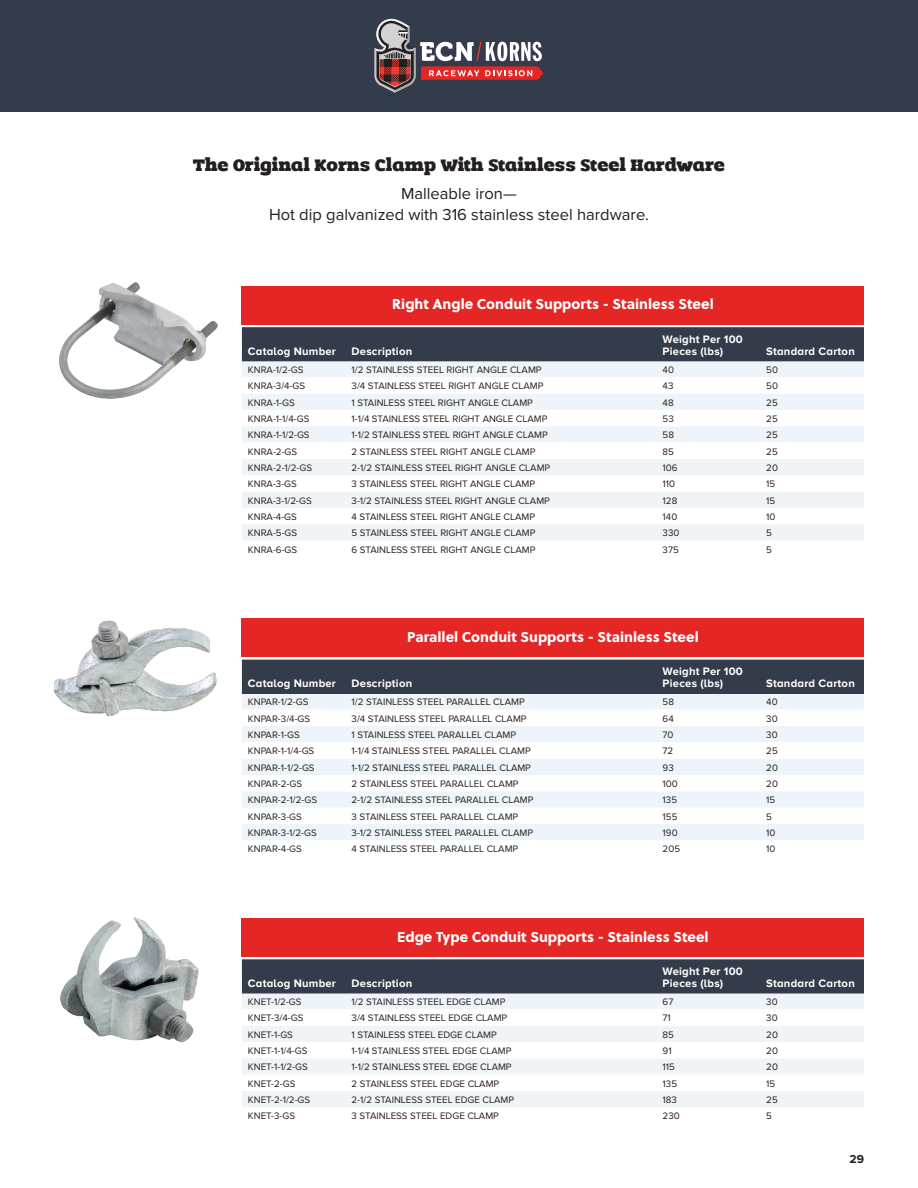
<style>
.page{position:relative;width:918px;height:1188px;background:#fff}
.page>*{position:absolute;margin:0;border:0;box-sizing:border-box;transform-origin:0 0}
.t1{font:18px "Romeral";color:#231f20}
.t2{font:16.5px/21px "Proxima Nova";color:#231f20;text-align:center}
.t3{font:800 14.25px "Soleil";color:#fff}
.t4{font:700 12px "Proxima Nova";color:#231f20}
.t5{font:700 11.25px/12px "Proxima Nova A";letter-spacing:.02em;color:#fff}
.t6{font:9.75px "Proxima Nova";color:#231f20}
</style>
<div class="page">
<div style="left:0;top:0;width:918px;height:112px;background:#343b4b"></div>
<svg style="left:375px;top:19px;width:168px;height:74px"></svg>
<div style="left:242px;top:327px;width:622px;height:35px;background:#343b4b"></div>
<div style="left:242px;top:362px;width:622px;height:15px;background:#eef4f7"></div>
<svg style="left:242px;top:394px;width:622px;height:146px;fill:#eef4f7"></svg>
<div style="left:242px;top:660px;width:622px;height:34px;background:#343b4b"></div>
<div style="left:242px;top:694px;width:622px;height:15px;background:#eef4f7"></div>
<svg style="left:242px;top:726px;width:622px;height:114px;fill:#eef4f7"></svg>
<div style="left:242px;top:959px;width:622px;height:35px;background:#343b4b"></div>
<div style="left:242px;top:994px;width:622px;height:15px;background:#eef4f7"></div>
<svg style="left:242px;top:1026px;width:622px;height:81px;fill:#eef4f7"></svg>
<div style="left:242px;top:286px;width:622px;height:38px;background:#e42625"></div>
<div style="left:242px;top:618px;width:622px;height:39px;background:#e42625"></div>
<div style="left:242px;top:918px;width:622px;height:38px;background:#e42625"></div>
<img style="left:54px;top:620px;width:163px;height:96px">
<img style="left:60px;top:917px;width:139px;height:126px">
<img style="left:59px;top:282px;width:159px;height:117px">
<h1 class="t1" style="left:193px;top:155px;width:533px">The Original Korns Clamp With Stainless Steel Hardware</h1>
<h2 class="t2" style="left:269px;top:183px;width:381px">Malleable iron—<br>Hot dip galvanized with 316 stainless steel hardware.</h2>
<h3 class="t3" style="left:392px;top:293px;width:323px">Right Angle Conduit Supports - Stainless Steel</h3>
<p class="t5" style="left:248px;top:345px;width:90px">Catalog Number</p>
<p class="t5" style="left:352px;top:345px;width:62px">Description</p>
<p class="t5" style="left:663px;top:333px;width:82px">Weight Per 100<br>Pieces (lbs)</p>
<p class="t5" style="left:766px;top:345px;width:90px">Standard Carton</p>
<p class="t6" style="left:248px;top:364px;width:57px">KNRA-1/2-GS</p>
<p class="t6" style="left:352px;top:364px;width:192px">1/2 STAINLESS STEEL RIGHT ANGLE CLAMP</p>
<p class="t6" style="left:663px;top:364px;width:13px">40</p>
<p class="t6" style="left:766px;top:364px;width:13px">50</p>
<p class="t6" style="left:248px;top:380px;width:59px">KNRA-3/4-GS</p>
<p class="t6" style="left:352px;top:380px;width:193px">3/4 STAINLESS STEEL RIGHT ANGLE CLAMP</p>
<p class="t6" style="left:663px;top:380px;width:12px">43</p>
<p class="t6" style="left:766px;top:380px;width:13px">50</p>
<p class="t6" style="left:248px;top:397px;width:48px">KNRA-1-GS</p>
<p class="t6" style="left:352px;top:397px;width:183px">1 STAINLESS STEEL RIGHT ANGLE CLAMP</p>
<p class="t6" style="left:663px;top:397px;width:13px">48</p>
<p class="t6" style="left:766px;top:397px;width:13px">25</p>
<p class="t6" style="left:248px;top:413px;width:63px">KNRA-1-1/4-GS</p>
<p class="t6" style="left:352px;top:413px;width:197px">1-1/4 STAINLESS STEEL RIGHT ANGLE CLAMP</p>
<p class="t6" style="left:663px;top:413px;width:13px">53</p>
<p class="t6" style="left:766px;top:413px;width:13px">25</p>
<p class="t6" style="left:248px;top:429px;width:63px">KNRA-1-1/2-GS</p>
<p class="t6" style="left:352px;top:429px;width:198px">1-1/2 STAINLESS STEEL RIGHT ANGLE CLAMP</p>
<p class="t6" style="left:663px;top:429px;width:13px">58</p>
<p class="t6" style="left:766px;top:429px;width:13px">25</p>
<p class="t6" style="left:248px;top:446px;width:51px">KNRA-2-GS</p>
<p class="t6" style="left:352px;top:446px;width:185px">2 STAINLESS STEEL RIGHT ANGLE CLAMP</p>
<p class="t6" style="left:663px;top:446px;width:13px">85</p>
<p class="t6" style="left:766px;top:446px;width:13px">25</p>
<p class="t6" style="left:248px;top:462px;width:66px">KNRA-2-1/2-GS</p>
<p class="t6" style="left:352px;top:462px;width:200px">2-1/2 STAINLESS STEEL RIGHT ANGLE CLAMP</p>
<p class="t6" style="left:663px;top:462px;width:17px">106</p>
<p class="t6" style="left:766px;top:462px;width:13px">20</p>
<p class="t6" style="left:248px;top:478px;width:51px">KNRA-3-GS</p>
<p class="t6" style="left:352px;top:478px;width:185px">3 STAINLESS STEEL RIGHT ANGLE CLAMP</p>
<p class="t6" style="left:663px;top:478px;width:14px">110</p>
<p class="t6" style="left:766px;top:478px;width:11px">15</p>
<p class="t6" style="left:248px;top:495px;width:65px">KNRA-3-1/2-GS</p>
<p class="t6" style="left:352px;top:495px;width:200px">3-1/2 STAINLESS STEEL RIGHT ANGLE CLAMP</p>
<p class="t6" style="left:663px;top:495px;width:16px">128</p>
<p class="t6" style="left:766px;top:495px;width:11px">15</p>
<p class="t6" style="left:248px;top:511px;width:51px">KNRA-4-GS</p>
<p class="t6" style="left:352px;top:511px;width:185px">4 STAINLESS STEEL RIGHT ANGLE CLAMP</p>
<p class="t6" style="left:663px;top:511px;width:16px">140</p>
<p class="t6" style="left:766px;top:511px;width:11px">10</p>
<p class="t6" style="left:248px;top:527px;width:51px">KNRA-5-GS</p>
<p class="t6" style="left:352px;top:527px;width:185px">5 STAINLESS STEEL RIGHT ANGLE CLAMP</p>
<p class="t6" style="left:663px;top:527px;width:18px">330</p>
<p class="t6" style="left:766px;top:527px;width:7px">5</p>
<p class="t6" style="left:248px;top:544px;width:51px">KNRA-6-GS</p>
<p class="t6" style="left:352px;top:544px;width:185px">6 STAINLESS STEEL RIGHT ANGLE CLAMP</p>
<p class="t6" style="left:663px;top:544px;width:18px">375</p>
<p class="t6" style="left:766px;top:544px;width:7px">5</p>
<h3 class="t3" style="left:407px;top:626px;width:293px">Parallel Conduit Supports - Stainless Steel</h3>
<p class="t5" style="left:248px;top:677px;width:90px">Catalog Number</p>
<p class="t5" style="left:352px;top:677px;width:62px">Description</p>
<p class="t5" style="left:663px;top:665px;width:82px">Weight Per 100<br>Pieces (lbs)</p>
<p class="t5" style="left:766px;top:677px;width:90px">Standard Carton</p>
<p class="t6" style="left:248px;top:696px;width:62px">KNPAR-1/2-GS</p>
<p class="t6" style="left:352px;top:696px;width:175px">1/2 STAINLESS STEEL PARALLEL CLAMP</p>
<p class="t6" style="left:663px;top:696px;width:13px">58</p>
<p class="t6" style="left:766px;top:696px;width:13px">40</p>
<p class="t6" style="left:248px;top:713px;width:64px">KNPAR-3/4-GS</p>
<p class="t6" style="left:352px;top:713px;width:177px">3/4 STAINLESS STEEL PARALLEL CLAMP</p>
<p class="t6" style="left:663px;top:713px;width:13px">64</p>
<p class="t6" style="left:766px;top:713px;width:13px">30</p>
<p class="t6" style="left:248px;top:729px;width:53px">KNPAR-1-GS</p>
<p class="t6" style="left:352px;top:729px;width:166px">1 STAINLESS STEEL PARALLEL CLAMP</p>
<p class="t6" style="left:663px;top:729px;width:12px">70</p>
<p class="t6" style="left:766px;top:729px;width:13px">30</p>
<p class="t6" style="left:248px;top:745px;width:68px">KNPAR-1-1/4-GS</p>
<p class="t6" style="left:352px;top:745px;width:181px">1-1/4 STAINLESS STEEL PARALLEL CLAMP</p>
<p class="t6" style="left:663px;top:745px;width:12px">72</p>
<p class="t6" style="left:766px;top:745px;width:13px">25</p>
<p class="t6" style="left:248px;top:762px;width:68px">KNPAR-1-1/2-GS</p>
<p class="t6" style="left:352px;top:762px;width:181px">1-1/2 STAINLESS STEEL PARALLEL CLAMP</p>
<p class="t6" style="left:663px;top:762px;width:13px">93</p>
<p class="t6" style="left:766px;top:762px;width:13px">20</p>
<p class="t6" style="left:248px;top:778px;width:56px">KNPAR-2-GS</p>
<p class="t6" style="left:352px;top:778px;width:169px">2 STAINLESS STEEL PARALLEL CLAMP</p>
<p class="t6" style="left:663px;top:778px;width:17px">100</p>
<p class="t6" style="left:766px;top:778px;width:13px">20</p>
<p class="t6" style="left:248px;top:794px;width:71px">KNPAR-2-1/2-GS</p>
<p class="t6" style="left:352px;top:794px;width:183px">2-1/2 STAINLESS STEEL PARALLEL CLAMP</p>
<p class="t6" style="left:663px;top:794px;width:16px">135</p>
<p class="t6" style="left:766px;top:794px;width:11px">15</p>
<p class="t6" style="left:248px;top:811px;width:56px">KNPAR-3-GS</p>
<p class="t6" style="left:352px;top:811px;width:168px">3 STAINLESS STEEL PARALLEL CLAMP</p>
<p class="t6" style="left:663px;top:811px;width:16px">155</p>
<p class="t6" style="left:766px;top:811px;width:7px">5</p>
<p class="t6" style="left:248px;top:827px;width:70px">KNPAR-3-1/2-GS</p>
<p class="t6" style="left:352px;top:827px;width:183px">3-1/2 STAINLESS STEEL PARALLEL CLAMP</p>
<p class="t6" style="left:663px;top:827px;width:17px">190</p>
<p class="t6" style="left:766px;top:827px;width:11px">10</p>
<p class="t6" style="left:248px;top:844px;width:56px">KNPAR-4-GS</p>
<p class="t6" style="left:352px;top:844px;width:168px">4 STAINLESS STEEL PARALLEL CLAMP</p>
<p class="t6" style="left:663px;top:844px;width:19px">205</p>
<p class="t6" style="left:766px;top:844px;width:11px">10</p>
<h3 class="t3" style="left:397px;top:925px;width:313px">Edge Type Conduit Supports - Stainless Steel</h3>
<p class="t5" style="left:248px;top:977px;width:90px">Catalog Number</p>
<p class="t5" style="left:352px;top:977px;width:62px">Description</p>
<p class="t5" style="left:663px;top:965px;width:82px">Weight Per 100<br>Pieces (lbs)</p>
<p class="t5" style="left:766px;top:977px;width:90px">Standard Carton</p>
<p class="t6" style="left:248px;top:996px;width:55px">KNET-1/2-GS</p>
<p class="t6" style="left:352px;top:996px;width:155px">1/2 STAINLESS STEEL EDGE CLAMP</p>
<p class="t6" style="left:663px;top:996px;width:12px">67</p>
<p class="t6" style="left:766px;top:996px;width:13px">30</p>
<p class="t6" style="left:248px;top:1012px;width:57px">KNET-3/4-GS</p>
<p class="t6" style="left:352px;top:1012px;width:157px">3/4 STAINLESS STEEL EDGE CLAMP</p>
<p class="t6" style="left:663px;top:1012px;width:10px">71</p>
<p class="t6" style="left:766px;top:1012px;width:13px">30</p>
<p class="t6" style="left:248px;top:1029px;width:47px">KNET-1-GS</p>
<p class="t6" style="left:352px;top:1029px;width:147px">1 STAINLESS STEEL EDGE CLAMP</p>
<p class="t6" style="left:663px;top:1029px;width:13px">85</p>
<p class="t6" style="left:766px;top:1029px;width:13px">20</p>
<p class="t6" style="left:248px;top:1045px;width:61px">KNET-1-1/4-GS</p>
<p class="t6" style="left:352px;top:1045px;width:161px">1-1/4 STAINLESS STEEL EDGE CLAMP</p>
<p class="t6" style="left:663px;top:1045px;width:11px">91</p>
<p class="t6" style="left:766px;top:1045px;width:13px">20</p>
<p class="t6" style="left:248px;top:1062px;width:61px">KNET-1-1/2-GS</p>
<p class="t6" style="left:352px;top:1062px;width:162px">1-1/2 STAINLESS STEEL EDGE CLAMP</p>
<p class="t6" style="left:663px;top:1062px;width:14px">115</p>
<p class="t6" style="left:766px;top:1062px;width:13px">20</p>
<p class="t6" style="left:248px;top:1078px;width:49px">KNET-2-GS</p>
<p class="t6" style="left:352px;top:1078px;width:149px">2 STAINLESS STEEL EDGE CLAMP</p>
<p class="t6" style="left:663px;top:1078px;width:16px">135</p>
<p class="t6" style="left:766px;top:1078px;width:11px">15</p>
<p class="t6" style="left:248px;top:1094px;width:64px">KNET-2-1/2-GS</p>
<p class="t6" style="left:352px;top:1094px;width:164px">2-1/2 STAINLESS STEEL EDGE CLAMP</p>
<p class="t6" style="left:663px;top:1094px;width:16px">183</p>
<p class="t6" style="left:766px;top:1094px;width:13px">25</p>
<p class="t6" style="left:248px;top:1111px;width:49px">KNET-3-GS</p>
<p class="t6" style="left:352px;top:1111px;width:149px">3 STAINLESS STEEL EDGE CLAMP</p>
<p class="t6" style="left:663px;top:1111px;width:19px">230</p>
<p class="t6" style="left:766px;top:1111px;width:7px">5</p>
<p class="t4" style="left:850px;top:1152px;width:16px">29</p>
</div>
